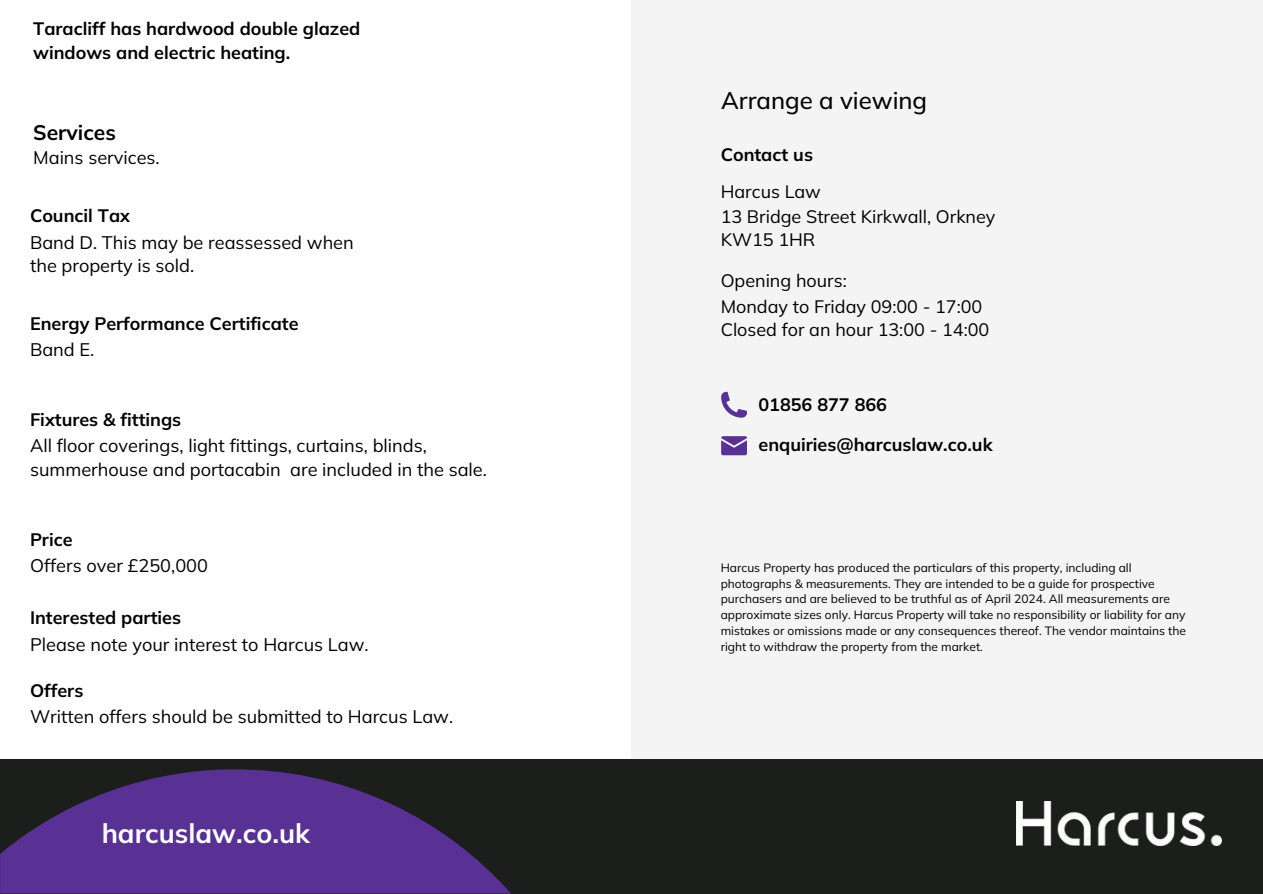
<style>
.page{position:relative;width:1263px;height:894px;background:#fff}
.page>*{position:absolute;margin:0;border:0;box-sizing:border-box;transform-origin:0 0}
.t1{font:700 27px "Mulish";color:#fff}
.t2{font:500 24px "Mulish";color:#000}
.t3{font:700 21px "Mulish";color:#000}
.t4{font:18.15px/23.7px "Mulish";color:#000}
.t5{font:700 18px/39.3px "Mulish";color:#000}
.t6{font:18px/23.7px "Mulish";color:#000}
.t7{font:12px/15.8px "Mulish";color:#000}
.s1{font-weight:400}
</style>
<div class="page">
<div style="left:631px;top:0;width:631px;height:891px;background:#f4f4f5"></div>
<svg style="left:721px;top:391px;width:26px;height:26px"></svg>
<svg style="left:721px;top:436px;width:26px;height:19px"></svg>
<div style="left:0;top:759px;width:1262px;height:134px;background:#1c1e1c"></div>
<img style="left:1016px;top:801px;width:205px;height:43px">
<svg style="left:0;top:769px;width:511px;height:124px;fill:#593093"></svg>
<h5 class="t5" style="left:33px;top:16px;width:329px;line-height:23.7px">Taracliff has hardwood double glazed windows and electric heating.</h5>
<h5 class="t3" style="left:33px;top:118px;width:84px">Services</h5>
<h4 class="t4" style="left:33px;top:145px;width:128px">Mains services.</h4>
<h5 class="t5" style="left:30px;top:196px;width:102px">Council Tax</h5>
<h4 class="t4" style="left:30px;top:230px;width:325px">Band D. This may be reassessed when the property is sold.</h4>
<h5 class="t5" style="left:30px;top:303px;width:270px">Energy Performance Certificate</h5>
<h4 class="t4" style="left:30px;top:337px;width:66px">Band E.</h4>
<h5 class="t5" style="left:30px;top:399px;width:153px">Fixtures &amp; fittings</h5>
<h4 class="t4" style="left:30px;top:433px;width:458px">All floor coverings, light fittings, curtains, blinds, summerhouse and portacabin are included in the sale.</h4>
<h1 class="t5" style="left:30px;top:519px;width:44px">Price</h1>
<p class="t4" style="left:30px;top:553px;width:179px">Offers over £250,000</p>
<h5 class="t5" style="left:30px;top:597px;width:153px">Interested parties</h5>
<h2 class="t4" style="left:30px;top:631px;width:340px">Please note your interest to Harcus Law.</h2>
<p class="t5" style="left:30px;top:670px;width:55px">Offers</p>
<h4 class="t4" style="left:30px;top:704px;width:425px">Written offers should be submitted to Harcus Law.</h4>
<h5 class="t1" style="left:102px;top:816px;width:210px">harcuslaw.co.uk</h5>
<h4 class="t2" style="left:721px;top:84px;width:208px">Arrange a viewing</h4>
<h5 class="t5" style="left:721px;top:135px;width:102px;line-height:37.2px">Contact us<br><span class="s1">Harcus Law</span></h5>
<h5 class="t6" style="left:721px;top:204px;width:276px">13 Bridge Street Kirkwall, Orkney<br>KW15 1HR</h5>
<h5 class="t6" style="left:721px;top:267px;width:263px;line-height:25.8px">Opening hours:<br>Monday to Friday 09:00 - 17:00</h5>
<h5 class="t6" style="left:721px;top:317px;width:270px">Closed for an hour 13:00 - 14:00</h5>
<h3 class="t5" style="left:758px;top:385px;width:236px">01856 877 866 enquiries@harcuslaw.co.uk</h3>
<h4 class="t7" style="left:721px;top:559px;width:467px">Harcus Property has produced the particulars of this property, including all photographs &amp; measurements. They are intended to be a guide for prospective purchasers and are believed to be truthful as of April 2024. All measurements are approximate sizes only. Harcus Property will take no responsibility or liability for any mistakes or omissions made or any consequences thereof. The vendor maintains the right to withdraw the property from the market.</h4>
</div>
